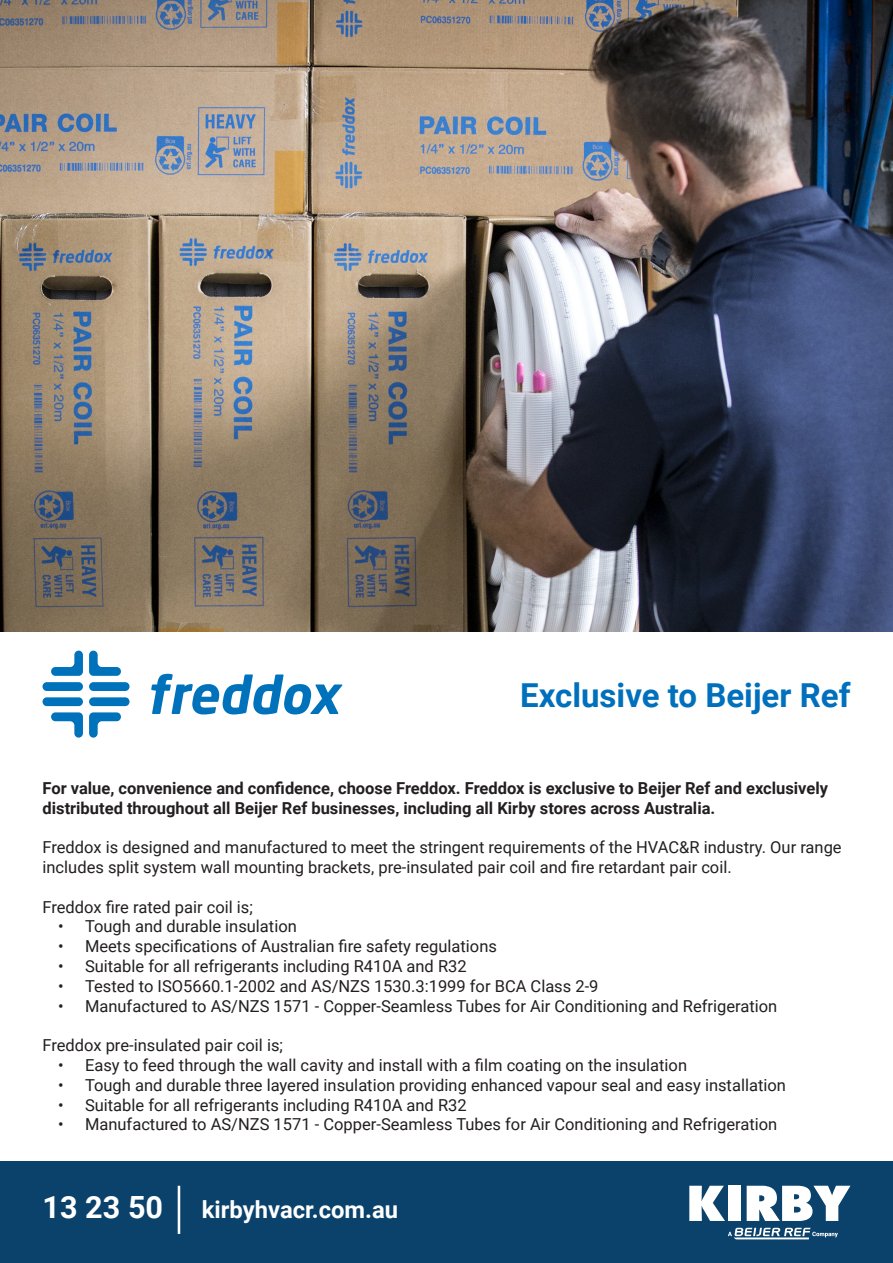
<style>
.page{position:relative;width:893px;height:1263px;background:#fff}
.page>*{position:absolute;margin:0;border:0;box-sizing:border-box;transform-origin:0 0}
.t1{font:700 33px "Roboto";color:#0070bd}
.t2{font:700 30.6px "Roboto";color:#fff}
.t3{font:700 23.85px "Roboto";color:#fff}
.t4{font:16.5px/19.8px "Roboto";color:#231f20}
.t5{font:700 16.5px/19.8px "Roboto";color:#231f20}
</style>
<div class="page">
<div style="left:0;top:1160px;width:893px;height:103px;background:#0a426b"></div>
<hr style="left:178px;top:1186px;width:2px;height:48px;background:#fff">
<hr style="left:0;top:1158px;width:893px;height:3px;background:#fff">
<svg style="left:728px;top:1228px;width:110px;height:11px"></svg>
<hr style="left:736px;top:1238px;width:73px;height:1px;background:#fff">
<svg style="left:689px;top:1186px;width:36px;height:35px"></svg>
<div style="left:728px;top:1186px;width:13px;height:35px;background:#fff"></div>
<svg style="left:747px;top:1186px;width:103px;height:35px"></svg>
<img style="left:0;top:0;width:893px;height:631px">
<svg style="left:151px;top:674px;width:191px;height:40px"></svg>
<div style="left:89px;top:682px;width:41px;height:9px;background:#0072bc;border-radius:4px"></div>
<div style="left:89px;top:697px;width:41px;height:9px;background:#0072bc;border-radius:4px"></div>
<svg style="left:89px;top:712px;width:32px;height:26px"></svg>
<div style="left:43px;top:697px;width:40px;height:9px;background:#0072bc;border-radius:4px"></div>
<div style="left:43px;top:682px;width:40px;height:9px;background:#0072bc;border-radius:4px"></div>
<svg style="left:51px;top:712px;width:32px;height:26px"></svg>
<svg style="left:51px;top:651px;width:32px;height:25px"></svg>
<svg style="left:89px;top:651px;width:32px;height:25px"></svg>
<p class="t1" style="left:520px;top:672px;width:332px">Exclusive to Beijer Ref</p>
<p class="t5" style="left:43px;top:777px;width:787px">For value, convenience and confidence, choose Freddox. Freddox is exclusive to Beijer Ref and exclusively distributed throughout all Beijer Ref businesses, including all Kirby stores across Australia.</p>
<p class="t4" style="left:43px;top:837px;width:801px">Freddox is designed and manufactured to meet the stringent requirements of the HVAC&amp;R industry. Our range includes split system wall mounting brackets, pre-insulated pair coil and fire retardant pair coil.</p>
<p class="t4" style="left:43px;top:896px;width:212px">Freddox fire rated pair coil is;</p>
<p class="t4" style="left:58px;top:916px;width:240px">• Tough and durable insulation</p>
<p class="t4" style="left:58px;top:936px;width:440px">• Meets specifications of Australian fire safety regulations</p>
<p class="t4" style="left:58px;top:955px;width:410px">• Suitable for all refrigerants including R410A and R32</p>
<p class="t4" style="left:58px;top:975px;width:542px">• Tested to ISO5660.1-2002 and AS/NZS 1530.3:1999 for BCA Class 2-9</p>
<p class="t4" style="left:58px;top:995px;width:721px">• Manufactured to AS/NZS 1571 - Copper-Seamless Tubes for Air Conditioning and Refrigeration</p>
<p class="t4" style="left:43px;top:1035px;width:242px">Freddox pre-insulated pair coil is;</p>
<p class="t4" style="left:58px;top:1054px;width:631px">• Easy to feed through the wall cavity and install with a film coating on the insulation</p>
<p class="t4" style="left:58px;top:1074px;width:729px">• Tough and durable three layered insulation providing enhanced vapour seal and easy installation</p>
<p class="t4" style="left:58px;top:1094px;width:410px">• Suitable for all refrigerants including R410A and R32</p>
<p class="t4" style="left:58px;top:1114px;width:721px">• Manufactured to AS/NZS 1571 - Copper-Seamless Tubes for Air Conditioning and Refrigeration</p>
<p class="t2" style="left:43px;top:1186px;width:122px">13 23 50</p>
<p class="t3" style="left:202px;top:1193px;width:198px">kirbyhvacr.com.au</p>
</div>
